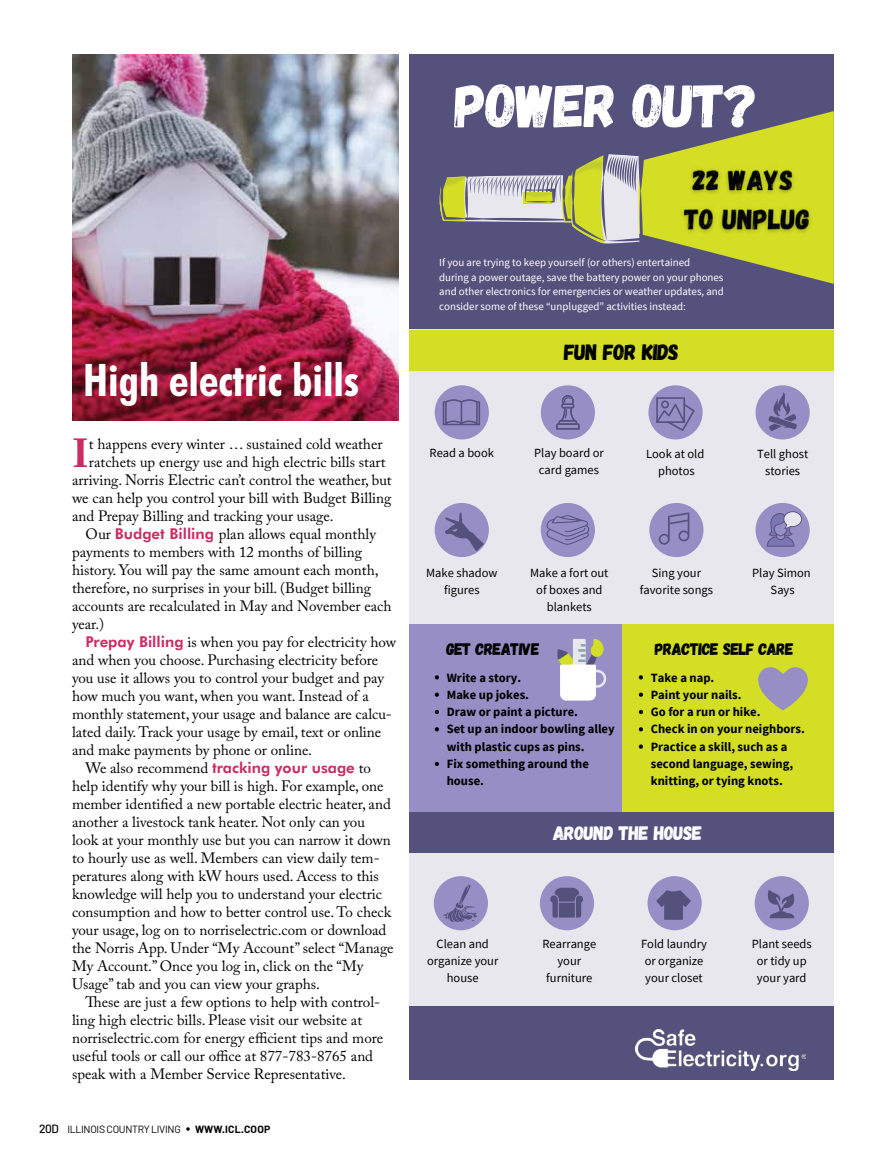
<style>
.page{position:relative;width:878px;height:1161px;background:#fff}
.page>*{position:absolute;margin:0;border:0;box-sizing:border-box;transform-origin:0 0}
.t1{font:61.05px "Gagalin";letter-spacing:-.025em;color:#fff}
.t2{font:700 condensed 45px "Futura BT";color:#fff}
.t3{font:700 40.35px "Adobe Caslon Pro";color:#ce2b63}
.t4{font:22.2px "Gagalin";letter-spacing:-.025em;color:#000}
.t5{font:19.5px "Gagalin";letter-spacing:-.025em;color:#fff}
.t6{font:16.65px "Gagalin";letter-spacing:-.025em;color:#000}
.t7{font:15px "Adobe Caslon Pro";color:#000}
.t8{font:700 12.6px/17.2px "Source Sans Pro";color:#000}
.t9{font:12.45px/17.2px "Source Sans Pro";color:#000;text-align:center}
.t10{font:10.8px/14.9px "Source Sans Pro";color:#fff}
.t11{font:10.5px "Barlow";letter-spacing:-.03em;color:#000}
.s1{font-family:"Futura BT";font-weight:800;color:#ce2b63}
.s2{font-weight:500;font-size:12px}
.s3{font-size:15px}
.s4{font-weight:700}
</style>
<div class="page">
<img style="left:72px;top:54px;width:326px;height:367px">
<div style="left:409px;top:54px;width:424px;height:276px;background:#55517d"></div>
<svg style="left:644px;top:111px;width:189px;height:173px;fill:#d3de25"></svg>
<div style="left:409px;top:330px;width:424px;height:295px;background:#e9e7ee"></div>
<div style="left:409px;top:812px;width:424px;height:195px;background:#e9e7ee"></div>
<div style="left:409px;top:624px;width:213px;height:188px;background:#968ec5"></div>
<div style="left:622px;top:624px;width:211px;height:188px;background:#d3de25"></div>
<div style="left:649px;top:503px;width:54px;height:54px;background:#968ec5;border-radius:50%"></div>
<div style="left:755px;top:503px;width:54px;height:54px;background:#968ec5;border-radius:50%"></div>
<div style="left:434px;top:503px;width:55px;height:54px;background:#968ec5;border-radius:50%"></div>
<div style="left:540px;top:503px;width:55px;height:54px;background:#968ec5;border-radius:50%"></div>
<svg style="left:439px;top:154px;width:205px;height:90px"></svg>
<div style="left:434px;top:385px;width:55px;height:54px;background:#968ec5;border-radius:50%"></div>
<svg style="left:443px;top:399px;width:37px;height:26px"></svg>
<div style="left:540px;top:385px;width:55px;height:54px;background:#968ec5;border-radius:50%"></div>
<div style="left:648px;top:385px;width:54px;height:54px;background:#968ec5;border-radius:50%"></div>
<div style="left:755px;top:385px;width:54px;height:54px;background:#968ec5;border-radius:50%"></div>
<svg style="left:656px;top:397px;width:38px;height:34px"></svg>
<svg style="left:556px;top:395px;width:23px;height:34px"></svg>
<svg style="left:444px;top:512px;width:40px;height:39px"></svg>
<svg style="left:546px;top:515px;width:43px;height:30px"></svg>
<svg style="left:766px;top:511px;width:36px;height:36px"></svg>
<svg style="left:638px;top:675px;width:5px;height:4px"></svg>
<svg style="left:638px;top:693px;width:5px;height:4px"></svg>
<svg style="left:638px;top:710px;width:5px;height:4px"></svg>
<svg style="left:638px;top:727px;width:5px;height:4px"></svg>
<svg style="left:638px;top:745px;width:5px;height:4px"></svg>
<svg style="left:758px;top:667px;width:49px;height:43px"></svg>
<svg style="left:557px;top:639px;width:49px;height:62px"></svg>
<svg style="left:658px;top:512px;width:31px;height:33px"></svg>
<div style="left:434px;top:876px;width:54px;height:54px;background:#968ec5;border-radius:50%"></div>
<div style="left:540px;top:876px;width:54px;height:54px;background:#968ec5;border-radius:50%"></div>
<div style="left:647px;top:876px;width:54px;height:54px;background:#968ec5;border-radius:50%"></div>
<div style="left:754px;top:876px;width:54px;height:54px;background:#968ec5;border-radius:50%"></div>
<svg style="left:550px;top:888px;width:33px;height:30px"></svg>
<svg style="left:767px;top:890px;width:28px;height:28px"></svg>
<svg style="left:443px;top:885px;width:34px;height:37px"></svg>
<svg style="left:768px;top:392px;width:29px;height:39px"></svg>
<div style="left:409px;top:1006px;width:424px;height:74px;background:#55517d"></div>
<img style="left:635px;top:1030px;width:170px;height:40px">
<svg style="left:656px;top:890px;width:35px;height:30px"></svg>
<div style="left:409px;top:330px;width:424px;height:41px;background:#d3de25"></div>
<svg style="left:435px;top:675px;width:4px;height:4px"></svg>
<svg style="left:435px;top:693px;width:4px;height:4px"></svg>
<svg style="left:435px;top:710px;width:4px;height:4px"></svg>
<svg style="left:435px;top:727px;width:4px;height:4px"></svg>
<svg style="left:435px;top:762px;width:4px;height:4px"></svg>
<img style="left:668px;top:154px;width:149px;height:90px">
<div style="left:409px;top:812px;width:424px;height:41px;background:#55517d"></div>
<h1 class="t1" style="left:454px;top:68px;width:305px">POWER OUT?</h1>
<h2 class="t2" style="left:83px;top:352px;width:277px">High electric bills</h2>
<h3 class="t3" style="left:72px;top:429px;width:18px">I</h3>
<p class="t7" style="left:89px;top:435px;width:295px">t happens every winter … sustained cold weather</p>
<p class="t7" style="left:89px;top:453px;width:298px">ratchets up energy use and high electric bills start</p>
<p class="t7" style="left:72px;top:471px;width:321px">arriving. Norris Electric can’t control the weather, but</p>
<p class="t7" style="left:72px;top:489px;width:321px">we can help you control your bill with Budget Billing</p>
<p class="t7" style="left:72px;top:507px;width:263px">and Prepay Billing and tracking your usage.</p>
<p class="t7" style="left:85px;top:525px;width:292px">Our <span class="s1">Budget Billing</span> plan allows equal monthly</p>
<p class="t7" style="left:72px;top:543px;width:291px">payments to members with 12 months of billing</p>
<p class="t7" style="left:72px;top:561px;width:308px">history. You will pay the same amount each month,</p>
<p class="t7" style="left:72px;top:579px;width:301px">therefore, no surprises in your bill. (Budget billing</p>
<p class="t7" style="left:72px;top:597px;width:321px">accounts are recalculated in May and November each</p>
<p class="t7" style="left:72px;top:615px;width:34px">year.)</p>
<p class="t7" style="left:85px;top:633px;width:312px"><span class="s1">Prepay Billing</span> is when you pay for electricity how</p>
<p class="t7" style="left:72px;top:651px;width:308px">and when you choose. Purchasing electricity before</p>
<p class="t7" style="left:72px;top:669px;width:313px">you use it allows you to control your budget and pay</p>
<p class="t7" style="left:72px;top:687px;width:298px">how much you want, when you want. Instead of a</p>
<p class="t7" style="left:72px;top:705px;width:321px">monthly statement, your usage and balance are calcu-</p>
<p class="t7" style="left:72px;top:723px;width:311px">lated daily. Track your usage by email, text or online</p>
<p class="t7" style="left:72px;top:741px;width:241px">and make payments by phone or online.</p>
<p class="t7" style="left:85px;top:759px;width:287px">We also recommend <span class="s1">tracking your usage</span> to</p>
<p class="t7" style="left:72px;top:777px;width:313px">help identify why your bill is high. For example, one</p>
<p class="t7" style="left:72px;top:795px;width:320px">member identified a new portable electric heater, and</p>
<p class="t7" style="left:72px;top:813px;width:294px">another a livestock tank heater. Not only can you</p>
<p class="t7" style="left:72px;top:831px;width:320px">look at your monthly use but you can narrow it down</p>
<p class="t7" style="left:72px;top:849px;width:309px">to hourly use as well. Members can view daily tem-</p>
<p class="t7" style="left:72px;top:867px;width:308px">peratures along with kW hours used. Access to this</p>
<p class="t7" style="left:72px;top:885px;width:311px">knowledge will help you to understand your electric</p>
<p class="t7" style="left:72px;top:903px;width:321px">consumption and how to better control use. To check</p>
<p class="t7" style="left:72px;top:921px;width:316px">your usage, log on to norriselectric.com or download</p>
<p class="t7" style="left:72px;top:939px;width:323px">the Norris App. Under “My Account” select “Manage</p>
<p class="t7" style="left:72px;top:957px;width:293px">My Account.” Once you log in, click on the “My</p>
<p class="t7" style="left:72px;top:975px;width:249px">Usage” tab and you can view your graphs.</p>
<p class="t7" style="left:85px;top:993px;width:296px">These are just a few options to help with control-</p>
<p class="t7" style="left:72px;top:1011px;width:291px">ling high electric bills. Please visit our website at</p>
<p class="t7" style="left:72px;top:1029px;width:312px">norriselectric.com for energy efficient tips and more</p>
<p class="t7" style="left:72px;top:1047px;width:302px">useful tools or call our office at 877-783-8765 and</p>
<p class="t7" style="left:72px;top:1065px;width:275px">speak with a Member Service Representative.</p>
<p class="t11" style="left:39px;top:1123px;width:233px"><span class="s2">20d</span> ILLINOIS COUNTRY LIVING <span class="s3">•</span> <span class="s4">WWW.ICL.COOP</span></p>
<p class="t10" style="left:439px;top:255px;width:286px">If you are trying to keep yourself (or others) entertained<br>during a power outage, save the battery power on your phones and other electronics for emergencies or weather updates, and consider some of these “unplugged” activities instead:</p>
<h3 class="t4" style="left:564px;top:339px;width:116px">FUN FOR KIDS</h3>
<p class="t9" style="left:429px;top:444px;width:66px">Read a book</p>
<p class="t9" style="left:534px;top:444px;width:71px">Play board or card games</p>
<p class="t9" style="left:646px;top:445px;width:60px">Look at old photos</p>
<p class="t9" style="left:757px;top:445px;width:53px">Tell ghost stories</p>
<p class="t9" style="left:530px;top:564px;width:80px">Make a fort out of boxes and blankets</p>
<p class="t9" style="left:426px;top:564px;width:73px">Make shadow figures</p>
<p class="t9" style="left:639px;top:564px;width:75px">Sing your favorite songs</p>
<p class="t9" style="left:752px;top:564px;width:60px">Play Simon<br>Says</p>
<p class="t6" style="left:446px;top:639px;width:95px">GET CREATIVE</p>
<p class="t6" style="left:654px;top:639px;width:140px">PRACTICE SELF CARE</p>
<p class="t8" style="left:447px;top:669px;width:169px">Write a story.<br>Make up jokes.<br>Draw or paint a picture.<br>Set up an indoor bowling alley with plastic cups as pins.<br>Fix something around the house.</p>
<p class="t8" style="left:650px;top:669px;width:156px">Take a nap.<br>Paint your nails.<br>Go for a run or hike.<br>Check in on your neighbors.<br>Practice a skill, such as a second language, sewing, knitting, or tying knots.</p>
<h3 class="t5" style="left:553px;top:821px;width:151px">AROUND THE HOUSE</h3>
<p class="t9" style="left:427px;top:935px;width:73px">Clean and organize your house</p>
<p class="t9" style="left:542px;top:935px;width:55px">Rearrange your furniture</p>
<p class="t9" style="left:641px;top:935px;width:67px;text-align:left">Fold laundry or organize your closet</p>
<p class="t9" style="left:751px;top:935px;width:61px">Plant seeds or tidy up your yard</p>
</div>
